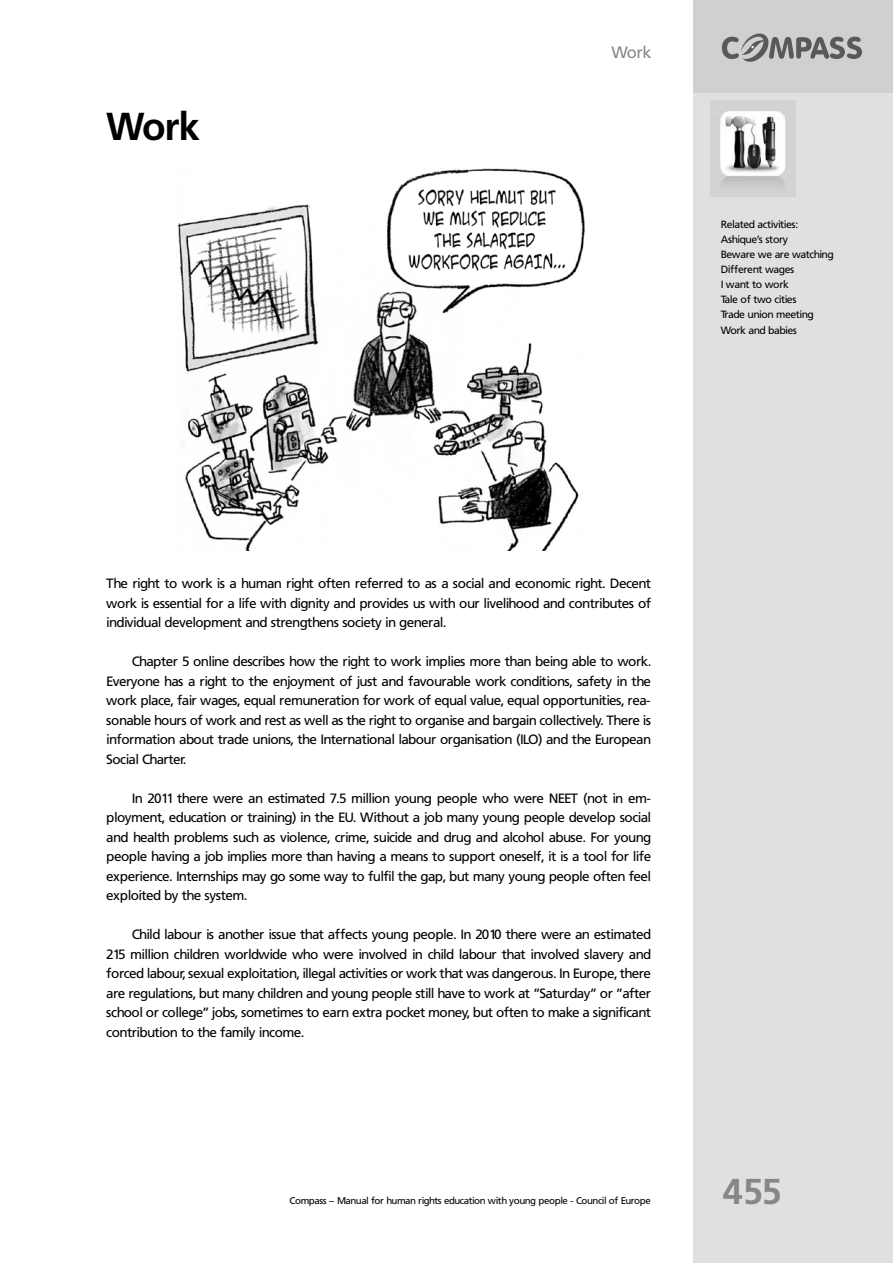
<style>
.page{position:relative;width:893px;height:1263px;background:#fff}
.page>*{position:absolute;margin:0;border:0;box-sizing:border-box;transform-origin:0 0}
.t1{font:700 39px "Frutiger PFL";color:#000}
.t2{font:700 36px "Frutiger PFL";color:#878787}
.t3{font:16.5px "Frutiger PFL";color:#878787}
.t4{font:13.5px/19.5px "Frutiger PFL";color:#000;text-align:justify}
.t5{font:10.5px/15px "Frutiger PFL";color:#000}
.t6{font:9.75px "Frutiger PFL";color:#000}
</style>
<div class="page">
<div style="left:693px;top:0;width:200px;height:1263px;background:#e0e0df"></div>
<div style="left:693px;top:0;width:200px;height:93px;background:#d0d0d0"></div>
<svg style="left:722px;top:33px;width:140px;height:29px"></svg>
<img style="left:177px;top:168px;width:407px;height:383px">
<img style="left:710px;top:100px;width:85px;height:96px">
<h1 class="t1" style="left:106px;top:103px;width:94px">Work</h1>
<p class="t3" style="left:612px;top:43px;width:40px">Work</p>
<p class="t5" style="left:721px;top:217px;width:114px">Related activities:<br>Ashique’s story<br>Beware we are watching<br>Different wages<br>I want to work<br>Tale of two cities<br>Trade union meeting<br>Work and babies</p>
<p class="t4" style="left:106px;top:574px;width:546px">The right to work is a human right often referred to as a social and economic right. Decent work is essential for a life with dignity and provides us with our livelihood and contributes of individual development and strengthens society in general.</p>
<p class="t4" style="left:106px;top:652px;width:546px;text-indent:26px">Chapter 5 online describes how the right to work implies more than being able to work.<br>Everyone has a right to the enjoyment of just and favourable work conditions, safety in the work place, fair wages, equal remuneration for work of equal value, equal opportunities, rea&shy;sonable hours of work and rest as well as the right to organise and bargain collectively. There is information about trade unions, the International labour organisation (ILO) and the European Social Charter.</p>
<p class="t4" style="left:106px;top:788px;width:546px;text-indent:26px">In 2011 there were an estimated 7.5 million young people who were NEET (not in em&shy;ployment, education or training) in the EU. Without a job many young people develop social and health problems such as violence, crime, suicide and drug and alcohol abuse. For young people having a job implies more than having a means to support oneself, it is a tool for life experience. Internships may go some way to fulfil the gap, but many young people often feel exploited by the system.</p>
<p class="t4" style="left:106px;top:925px;width:546px;text-indent:26px">Child labour is another issue that affects young people. In 2010 there were an estimated 215 million children worldwide who were involved in child labour that involved slavery and forced labour, sexual exploitation, illegal activities or work that was dangerous. In Europe, there are regulations, but many children and young people still have to work at ”Saturday” or ”after school or college” jobs, sometimes to earn extra pocket money, but often to make a significant contribution to the family income.</p>
<p class="t6" style="left:290px;top:1194px;width:362px">Compass – Manual for human rights education with young people - Council of Europe</p>
<h2 class="t2" style="left:723px;top:1170px;width:59px">455</h2>
</div>
